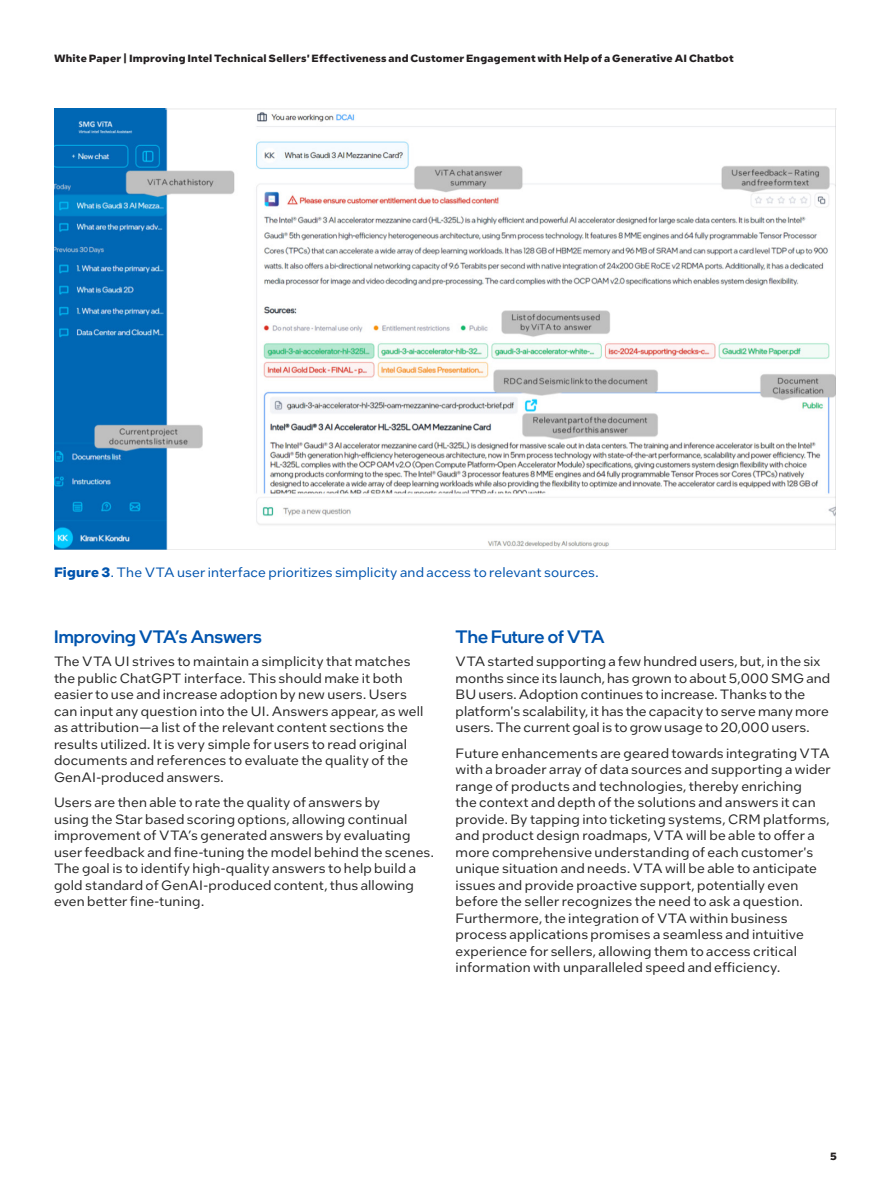
<style>
.page{position:relative;width:891px;height:1188px;background:#fff}
.page>*{position:absolute;margin:0;border:0;box-sizing:border-box;transform-origin:0 0}
.t1{font:500 18px "Intel One Display";color:#0054ae}
.t2{font:13.5px/16.5px "Intel One Text";letter-spacing:.01em;color:#262626}
.t3{font:13.5px "Intel One Text";letter-spacing:.01em;color:#0054ae}
.t4{font:700 10.5px "Intel One Text";letter-spacing:.02em;color:#231f20}
.s1{font-weight:700}
</style>
<div class="page">
<img style="left:54px;top:109px;width:782px;height:441px">
<hr style="left:165px;top:109px;width:672px;height:1px;background:#e9e9e9">
<p class="t4" style="left:54px;top:51px;width:681px">White Paper | Improving Intel Technical Sellers' Effectiveness and Customer Engagement with Help of a Generative AI Chatbot</p>
<p class="t3" style="left:54px;top:563px;width:546px"><span class="s1">Figure 3</span>. The VTA user interface prioritizes simplicity and access to relevant sources.</p>
<h2 class="t1" style="left:54px;top:625px;width:209px">Improving VTA’s Answers</h2>
<p class="t2" style="left:54px;top:653px;width:371px">The VTA UI strives to maintain a simplicity that matches the public ChatGPT interface. This should make it both easier to use and increase adoption by new users. Users can input any question into the UI. Answers appear, as well as attribution—a list of the relevant content sections the results utilized. It is very simple for users to read original documents and references to evaluate the quality of the GenAI-produced answers.</p>
<p class="t2" style="left:54px;top:794px;width:381px">Users are then able to rate the quality of answers by<br>using the Star based scoring options, allowing continual improvement of VTA’s generated answers by evaluating user feedback and fine-tuning the model behind the scenes.<br>The goal is to identify high-quality answers to help build a gold standard of GenAI-produced content, thus allowing even better fine-tuning.</p>
<h2 class="t1" style="left:456px;top:625px;width:151px">The Future of VTA</h2>
<p class="t2" style="left:456px;top:653px;width:376px">VTA started supporting a few hundred users, but, in the six months since its launch, has grown to about 5,000 SMG and BU users. Adoption continues to increase. Thanks to the platform's scalability, it has the capacity to serve many more users. The current goal is to grow usage to 20,000 users.</p>
<p class="t2" style="left:456px;top:744px;width:377px">Future enhancements are geared towards integrating VTA with a broader array of data sources and supporting a wider range of products and technologies, thereby enriching<br>the context and depth of the solutions and answers it can provide. By tapping into ticketing systems, CRM platforms, and product design roadmaps, VTA will be able to offer a more comprehensive understanding of each customer's unique situation and needs. VTA will be able to anticipate issues and provide proactive support, potentially even before the seller recognizes the need to ask a question.<br>Furthermore, the integration of VTA within business process applications promises a seamless and intuitive experience for sellers, allowing them to access critical information with unparalleled speed and efficiency.</p>
<p class="t4" style="left:830px;top:1149px;width:8px">5</p>
</div>
